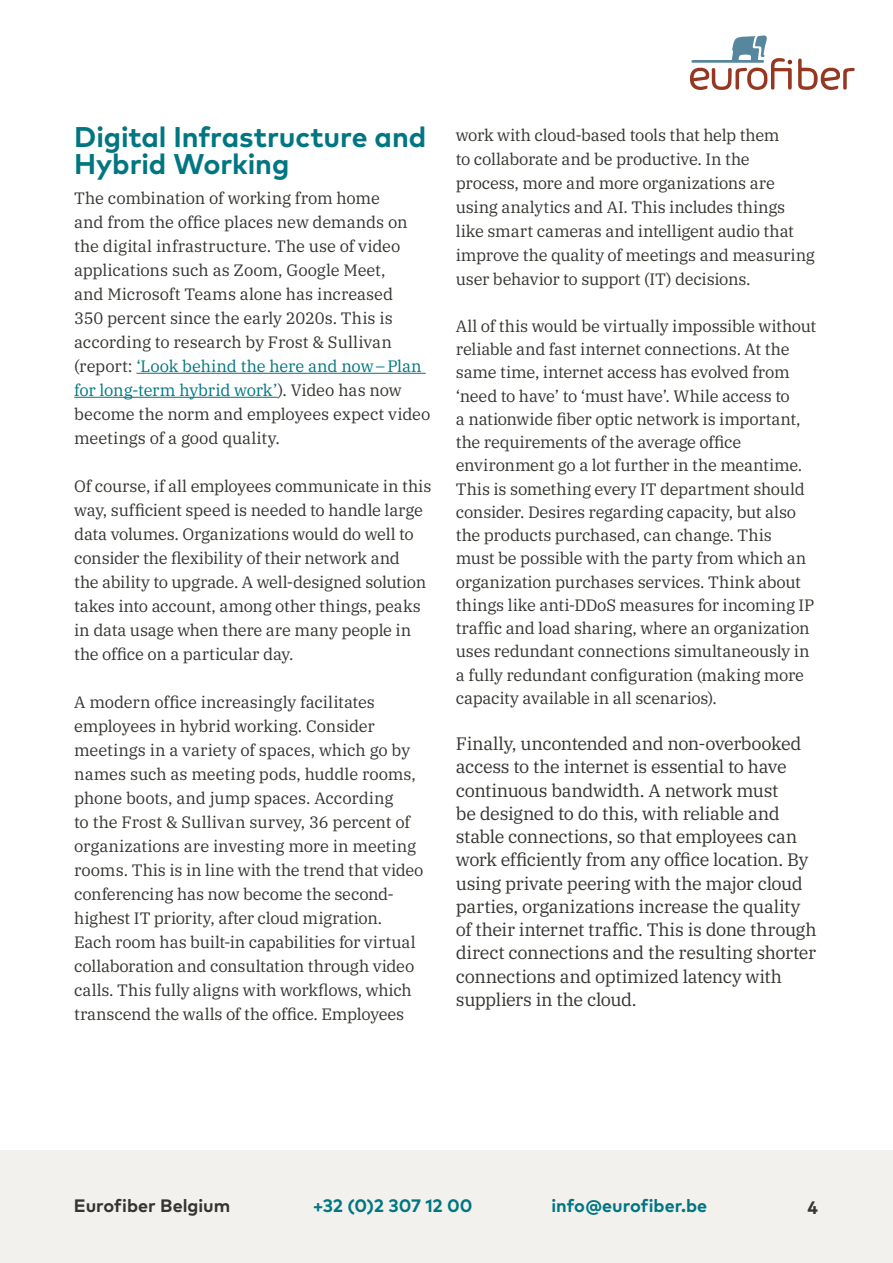
<style>
.page{position:relative;width:893px;height:1263px;background:#fff}
.page>*{position:absolute;margin:0;border:0;box-sizing:border-box;transform-origin:0 0}
.t1{font:700 28.5px/27px "Mark OT";letter-spacing:-.005em;color:#007681}
.t2{font:18px/23.2px "IBM Plex Serif";letter-spacing:-.02em;color:#343430}
.t3{font:700 18px "Mark OT";color:#007681}
.t4{font:700 18px "Mark OT";color:#343430}
.t5{font:16.5px/24px "IBM Plex Serif";letter-spacing:-.01em;color:#343430}
.s1{color:#007681}
</style>
<div class="page">
<div style="left:0;top:1150px;width:893px;height:113px;background:#f3f1ed"></div>
<svg style="left:798px;top:59px;width:57px;height:31px"></svg>
<svg style="left:690px;top:35px;width:102px;height:55px"></svg>
<hr style="left:136px;top:373px;width:290px;height:1px;background:#007681">
<hr style="left:74px;top:397px;width:204px;height:1px;background:#007681">
<h1 class="t1" style="left:74px;top:122px;width:354px">Digital Infrastructure and<br>Hybrid Working</h1>
<p class="t5" style="left:74px;top:184px;width:358px">The combination of working from home<br>and from the office places new demands on the digital infrastructure. The use of video applications such as Zoom, Google Meet,<br>and Microsoft Teams alone has increased<br>350 percent since the early 2020s. This is according to research by Frost &amp; Sullivan (report: <span class="s1">‘Look behind the here and now–Plan for long-term hybrid work’</span>). Video has now become the norm and employees expect video meetings of a good quality.</p>
<p class="t5" style="left:74px;top:472px;width:359px">Of course, if all employees communicate in this way, sufficient speed is needed to handle large data volumes. Organizations would do well to consider the flexibility of their network and<br>the ability to upgrade. A well-designed solution takes into account, among other things, peaks in data usage when there are many people in the office on a particular day.</p>
<p class="t5" style="left:74px;top:688px;width:351px">A modern office increasingly facilitates employees in hybrid working. Consider meetings in a variety of spaces, which go by names such as meeting pods, huddle rooms, phone boots, and jump spaces. According<br>to the Frost &amp; Sullivan survey, 36 percent of organizations are investing more in meeting rooms. This is in line with the trend that video conferencing has now become the second&shy;highest IT priority, after cloud migration.<br>Each room has built-in capabilities for virtual collaboration and consultation through video calls. This fully aligns with workflows, which transcend the walls of the office. Employees</p>
<p class="t5" style="left:456px;top:122px;width:361px">work with cloud-based tools that help them<br>to collaborate and be productive. In the process, more and more organizations are using analytics and AI. This includes things like smart cameras and intelligent audio that improve the quality of meetings and measuring user behavior to support (IT) decisions.</p>
<p class="t5" style="left:456px;top:313px;width:362px;line-height:23.2px">All of this would be virtually impossible without reliable and fast internet connections. At the same time, internet access has evolved from ‘need to have’ to ‘must have’. While access to<br>a nationwide fiber optic network is important, the requirements of the average office environment go a lot further in the meantime.<br>This is something every IT department should consider. Desires regarding capacity, but also the products purchased, can change. This<br>must be possible with the party from which an organization purchases services. Think about things like anti-DDoS measures for incoming IP traffic and load sharing, where an organization uses redundant connections simultaneously in a fully redundant configuration (making more capacity available in all scenarios).</p>
<p class="t2" style="left:456px;top:730px;width:362px">Finally, uncontended and non-overbooked access to the internet is essential to have continuous bandwidth. A network must<br>be designed to do this, with reliable and stable connections, so that employees can work efficiently from any office location. By using private peering with the major cloud parties, organizations increase the quality of their internet traffic. This is done through direct connections and the resulting shorter connections and optimized latency with suppliers in the cloud.</p>
<p class="t4" style="left:74px;top:1194px;width:158px">Eurofiber Belgium</p>
<p class="t3" style="left:313px;top:1194px;width:162px">+32 (0)2 307 12 00</p>
<p class="t3" style="left:551px;top:1194px;width:157px">info@eurofiber.be</p>
<p class="t4" style="left:807px;top:1196px;width:12px">4</p>
</div>
